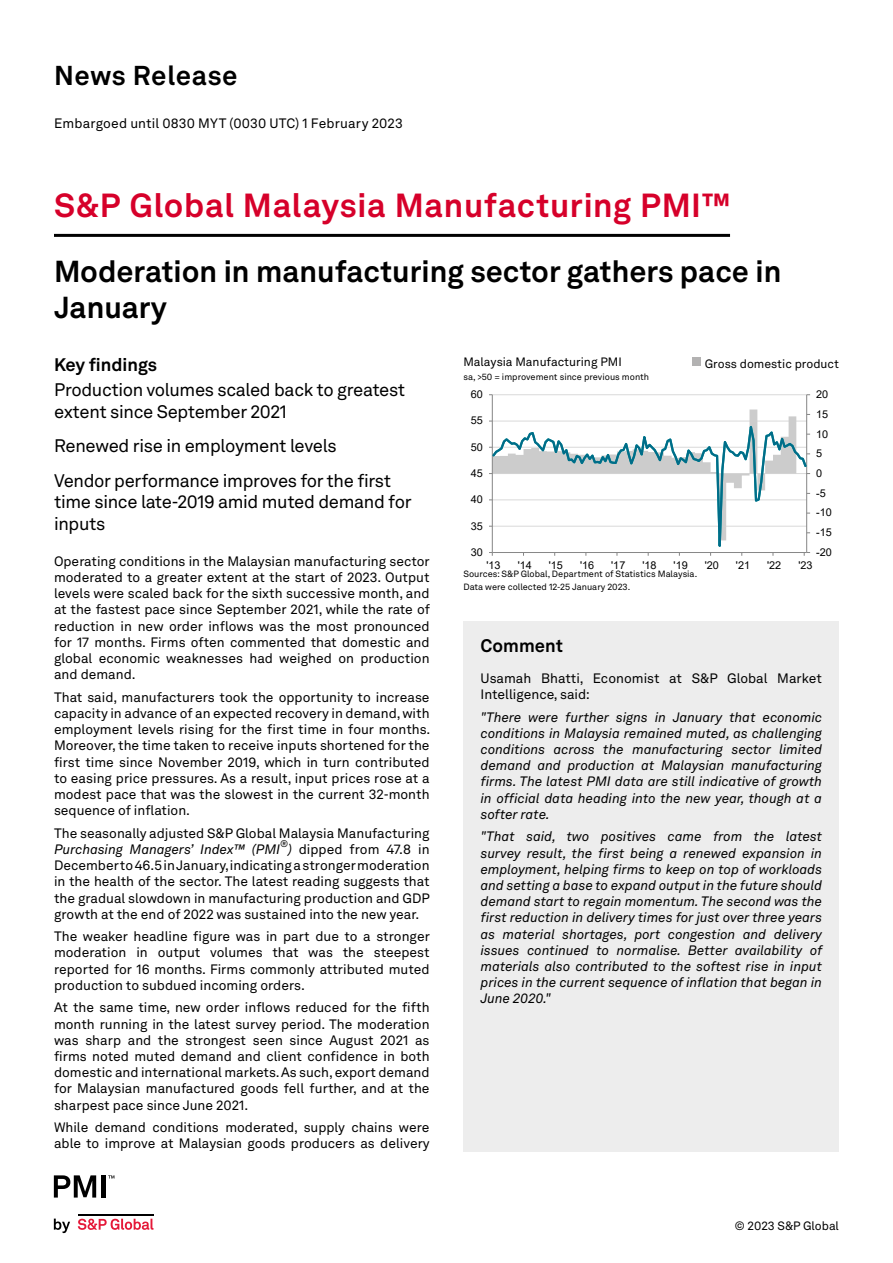
<style>
.page{position:relative;width:893px;height:1263px;background:#fff}
.page>*{position:absolute;margin:0;border:0;box-sizing:border-box;transform-origin:0 0}
.t1{font:700 33px "Akkurat LL";letter-spacing:.02em;color:#d6002a}
.t2{font:700 30px/36px "Akkurat LL";color:#000}
.t3{font:700 27px "Akkurat LL";letter-spacing:.025em;color:#000}
.t4{font:18px/21.6px "Akkurat LL";letter-spacing:-.02em;color:#000}
.t5{font:700 18px "Akkurat LL";color:#000}
.t6{font:13.5px/16.2px "Akkurat LL";color:#000;text-align:justify}
.t7{font:italic 13.5px/16.2px "Akkurat LL";color:#000;text-align:justify}
.t8{font:12px "Akkurat LL";color:#000}
.t9{font:10.8px "Arial";color:#000}
.t10{font:italic 9.45px "Akkurat LL";color:#000}
.t11{font:9px "Akkurat LL";color:#000}
.s1{font-style:italic}
</style>
<div class="page">
<hr style="left:492px;top:394px;width:315px;height:1px;background:#d9d9d9">
<hr style="left:806px;top:395px;width:1px;height:157px;background:#868686">
<hr style="left:492px;top:395px;width:1px;height:157px;background:#868686">
<svg style="left:489px;top:409px;width:321px;height:147px"></svg>
<hr style="left:54px;top:234px;width:676px;height:3px;background:#000">
<div style="left:464px;top:621px;width:375px;height:51px;background:#ededed"></div>
<div style="left:463px;top:672px;width:376px;height:480px;background:#ededed"></div>
<div style="left:692px;top:357px;width:9px;height:9px;background:#b3b2b2"></div>
<svg style="left:54px;top:1218px;width:16px;height:15px"></svg>
<svg style="left:78px;top:1218px;width:75px;height:12px"></svg>
<hr style="left:78px;top:1213px;width:75px;height:2px;background:#000">
<svg style="left:54px;top:1175px;width:42px;height:22px"></svg>
<div style="left:101px;top:1175px;width:5px;height:22px;background:#000"></div>
<svg style="left:108px;top:1175px;width:6px;height:3px"></svg>
<h3 class="t3" style="left:54px;top:55px;width:185px">News Release</h3>
<p class="t6" style="left:54px;top:114px;width:350px">Embargoed until 0830 MYT (0030 UTC) 1 February 2023</p>
<h1 class="t1" style="left:54px;top:180px;width:678px">S&amp;P Global Malaysia Manufacturing PMI™</h1>
<h2 class="t2" style="left:54px;top:252px;width:729px">Moderation in manufacturing sector gathers pace in<br>January</h2>
<h3 class="t5" style="left:54px;top:351px;width:105px">Key findings</h3>
<p class="t8" style="left:463px;top:353px;width:160px">Malaysia Manufacturing PMI</p>
<p class="t11" style="left:463px;top:370px;width:187px">sa, &gt;50 = improvement since previous month</p>
<p class="t8" style="left:705px;top:355px;width:136px">Gross domestic product</p>
<h3 class="t4" style="left:54px;top:378px;width:353px">Production volumes scaled back to greatest extent since September 2021</h3>
<h3 class="t4" style="left:54px;top:428px;width:338px;line-height:34.3px">Renewed rise in employment levels<br>Vendor performance improves for the first</h3>
<h3 class="t4" style="left:54px;top:490px;width:359px">time since late-2019 amid muted demand for inputs</h3>
<p class="t9" style="left:471px;top:387px;width:14px">60</p>
<p class="t9" style="left:816px;top:387px;width:14px">20</p>
<p class="t9" style="left:816px;top:407px;width:14px">15</p>
<p class="t9" style="left:471px;top:413px;width:14px">55</p>
<p class="t9" style="left:816px;top:426px;width:14px">10</p>
<p class="t9" style="left:471px;top:439px;width:14px">50</p>
<p class="t9" style="left:816px;top:446px;width:8px">5</p>
<p class="t9" style="left:816px;top:466px;width:8px">0</p>
<p class="t9" style="left:471px;top:466px;width:14px">45</p>
<p class="t9" style="left:816px;top:485px;width:11px">-5</p>
<p class="t9" style="left:471px;top:492px;width:14px">40</p>
<p class="t9" style="left:816px;top:505px;width:17px">-10</p>
<p class="t9" style="left:471px;top:518px;width:14px">35</p>
<p class="t9" style="left:816px;top:525px;width:17px">-15</p>
<p class="t6" style="left:54px;top:552px;width:377px">Operating conditions in the Malaysian manufacturing sector moderated to a greater extent at the start of 2023. Output levels were scaled back for the sixth successive month, and at the fastest pace since September 2021, while the rate of reduction in new order inflows was the most pronounced for 17 months. Firms often commented that domestic and global economic weaknesses had weighed on production and demand.</p>
<p class="t6" style="left:54px;top:688px;width:378px">That said, manufacturers took the opportunity to increase capacity in advance of an expected recovery in demand, with employment levels rising for the first time in four months.<br>Moreover, the time taken to receive inputs shortened for the first time since November 2019, which in turn contributed to easing price pressures. As a result, input prices rose at a modest pace that was the slowest in the current 32-month sequence of inflation.</p>
<p class="t6" style="left:54px;top:824px;width:377px">The seasonally adjusted S&amp;P Global Malaysia Manufacturing</p>
<p class="t7" style="left:54px;top:840px;width:228px">Purchasing Managers’ Index™ (PMI</p>
<p class="t10" style="left:280px;top:837px;width:9px">®</p>
<p class="t6" style="left:54px;top:840px;width:377px;text-indent:234px"><span class="s1">)</span> dipped from 47.8 in December to 46.5 in January, indicating a stronger moderation in the health of the sector. The latest reading suggests that the gradual slowdown in manufacturing production and GDP growth at the end of 2022 was sustained into the new year.</p>
<p class="t6" style="left:54px;top:928px;width:377px">The weaker headline figure was in part due to a stronger moderation in output volumes that was the steepest reported for 16 months. Firms commonly attributed muted production to subdued incoming orders.</p>
<p class="t6" style="left:54px;top:999px;width:377px">At the same time, new order inflows reduced for the fifth month running in the latest survey period. The moderation was sharp and the strongest seen since August 2021 as firms noted muted demand and client confidence in both domestic and international markets. As such, export demand for Malaysian manufactured goods fell further, and at the sharpest pace since June 2021.</p>
<p class="t6" style="left:54px;top:1119px;width:377px">While demand conditions moderated, supply chains were able to improve at Malaysian goods producers as delivery</p>
<p class="t9" style="left:471px;top:545px;width:14px">30</p>
<p class="t9" style="left:816px;top:545px;width:17px">-20</p>
<p class="t9" style="left:486px;top:557px;width:16px">'13</p>
<p class="t9" style="left:518px;top:557px;width:16px">'14</p>
<p class="t9" style="left:549px;top:557px;width:16px">'15</p>
<p class="t9" style="left:580px;top:557px;width:16px">'16</p>
<p class="t9" style="left:611px;top:557px;width:16px">'17</p>
<p class="t9" style="left:642px;top:557px;width:16px">'18</p>
<p class="t9" style="left:674px;top:557px;width:16px">'19</p>
<p class="t9" style="left:705px;top:557px;width:16px">'20</p>
<p class="t9" style="left:736px;top:557px;width:16px">'21</p>
<p class="t9" style="left:767px;top:557px;width:16px">'22</p>
<p class="t9" style="left:798px;top:557px;width:16px">'23</p>
<p class="t11" style="left:463px;top:567px;width:235px">Sources: S&amp;P Global, Department of Statistics Malaysia.</p>
<p class="t11" style="left:463px;top:580px;width:168px">Data were collected 12-25 January 2023.</p>
<h3 class="t5" style="left:481px;top:632px;width:84px">Comment</h3>
<p class="t6" style="left:480px;top:669px;width:343px">Usamah Bhatti, Economist at S&amp;P Global Market<br>Intelligence, said:</p>
<p class="t7" style="left:480px;top:708px;width:343px">"There were further signs in January that economic conditions in Malaysia remained muted, as challenging conditions across the manufacturing sector limited demand and production at Malaysian manufacturing firms. The latest PMI data are still indicative of growth in official data heading into the new year, though at a softer rate.</p>
<p class="t7" style="left:480px;top:828px;width:343px">"That said, two positives came from the latest survey result, the first being a renewed expansion in employment, helping firms to keep on top of workloads and setting a base to expand output in the future should demand start to regain momentum. The second was the first reduction in delivery times for just over three years as material shortages, port congestion and delivery issues continued to normalise. Better availability of materials also contributed to the softest rise in input prices in the current sequence of inflation that began in June 2020."</p>
<p class="t8" style="left:735px;top:1216px;width:106px">© 2023 S&amp;P Global</p>
</div>
